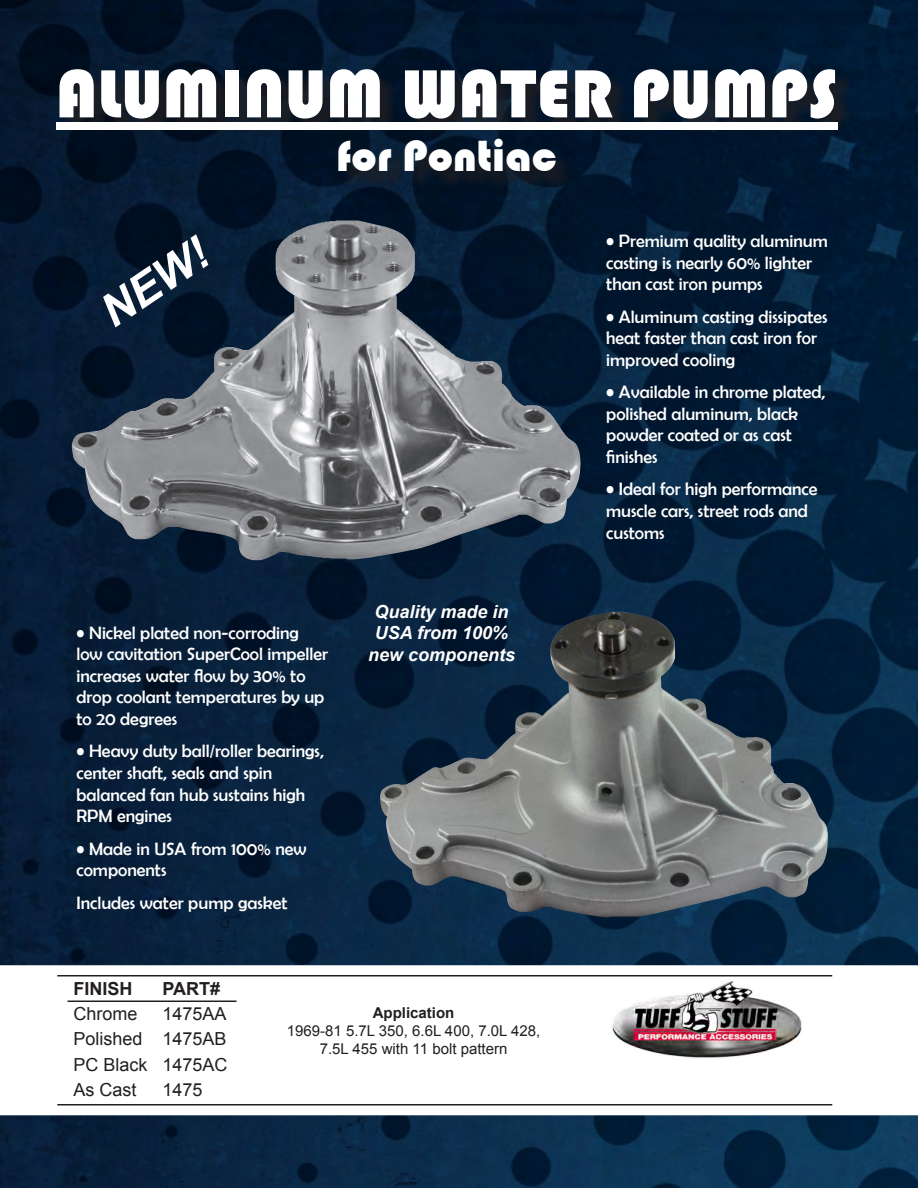
<style>
.page{position:relative;width:918px;height:1188px;background:#fff}
.page>*{position:absolute;margin:0;border:0;box-sizing:border-box;transform-origin:0 0}
.t1{font:70.5px "Bauhaus 93";color:#fff}
.t2{font:45px "Bauhaus 93";color:#fff}
.t3{font:italic 700 45px "Arial";color:#fff}
.t4{font:18px/21.6px "Berlin Sans FB";color:#fff}
.t5{font:18px/25px "Arial";color:#231f20;text-align:justify}
.t6{font:italic 700 18px/21.6px "Arial";color:#fff;text-align:center}
.t7{font:700 18px "Arial";color:#231f20}
.t8{font:15px/18px "Arial";color:#231f20;text-align:center}
.t9{font:700 15px "Arial";color:#231f20}
</style>
<div class="page">
<img style="left:0;top:0;width:918px;height:1188px">
<img style="left:378px;top:612px;width:452px;height:308px">
<img style="left:249px;top:221px;width:220px;height:140px">
<div style="left:60px;top:70px;width:796px;height:121px;background:#231f20;opacity:.75"></div>
<div style="left:56px;top:122px;width:781px;height:8px;background:#fff"></div>
<svg style="left:0;top:965px;width:918px;height:150px"></svg>
<hr style="left:68px;top:1001px;width:169px;height:1px;background:#231f20">
<hr style="left:57px;top:975px;width:775px;height:1px;background:#231f20">
<hr style="left:57px;top:1104px;width:775px;height:1px;background:#231f20">
<img style="left:609px;top:977px;width:195px;height:83px">
<h1 class="t1" style="left:56px;top:54px;width:783px">ALUMINUM WATER PUMPS</h1>
<h2 class="t2" style="left:336px;top:131px;width:222px">for Pontiac</h2>
<h2 class="t3" style="left:88px;top:291px;width:121px;rotate:-34deg">NEW!</h2>
<p class="t4" style="left:76px;top:622px;width:253px">• Nickel plated non-corroding low cavitation SuperCool impeller increases water flow by 30% to drop coolant temperatures by up to 20 degrees</p>
<p class="t4" style="left:76px;top:740px;width:249px">• Heavy duty ball/roller bearings, center shaft, seals and spin balanced fan hub sustains high<br>RPM engines</p>
<p class="t4" style="left:76px;top:838px;width:232px">• Made in USA from 100% new components</p>
<p class="t4" style="left:76px;top:892px;width:213px">Includes water pump gasket</p>
<p class="t6" style="left:368px;top:601px;width:149px">Quality made in<br>USA from 100% new components</p>
<p class="t7" style="left:74px;top:977px;width:61px">FINISH</p>
<p class="t7" style="left:162px;top:977px;width:59px">PART#</p>
<p class="t5" style="left:74px;top:1002px;width:66px">Chrome</p>
<p class="t5" style="left:74px;top:1002px;width:155px;text-indent:89px">1475AA Polished 1475AB PC Black 1475AC As Cast</p>
<p class="t5" style="left:162px;top:1077px;width:42px">1475</p>
<p class="t9" style="left:373px;top:1003px;width:83px">Application</p>
<p class="t8" style="left:287px;top:1022px;width:255px">1969-81 5.7L 350, 6.6L 400, 7.0L 428,<br>7.5L 455 with 11 bolt pattern</p>
<p class="t4" style="left:606px;top:230px;width:223px">• Premium quality aluminum casting is nearly 60% lighter than cast iron pumps</p>
<p class="t4" style="left:606px;top:305px;width:223px">• Aluminum casting dissipates heat faster than cast iron for improved cooling</p>
<p class="t4" style="left:606px;top:381px;width:221px">• Available in chrome plated, polished aluminum, black powder coated or as cast finishes</p>
<p class="t4" style="left:606px;top:478px;width:213px">• Ideal for high performance muscle cars, street rods and customs</p>
</div>
